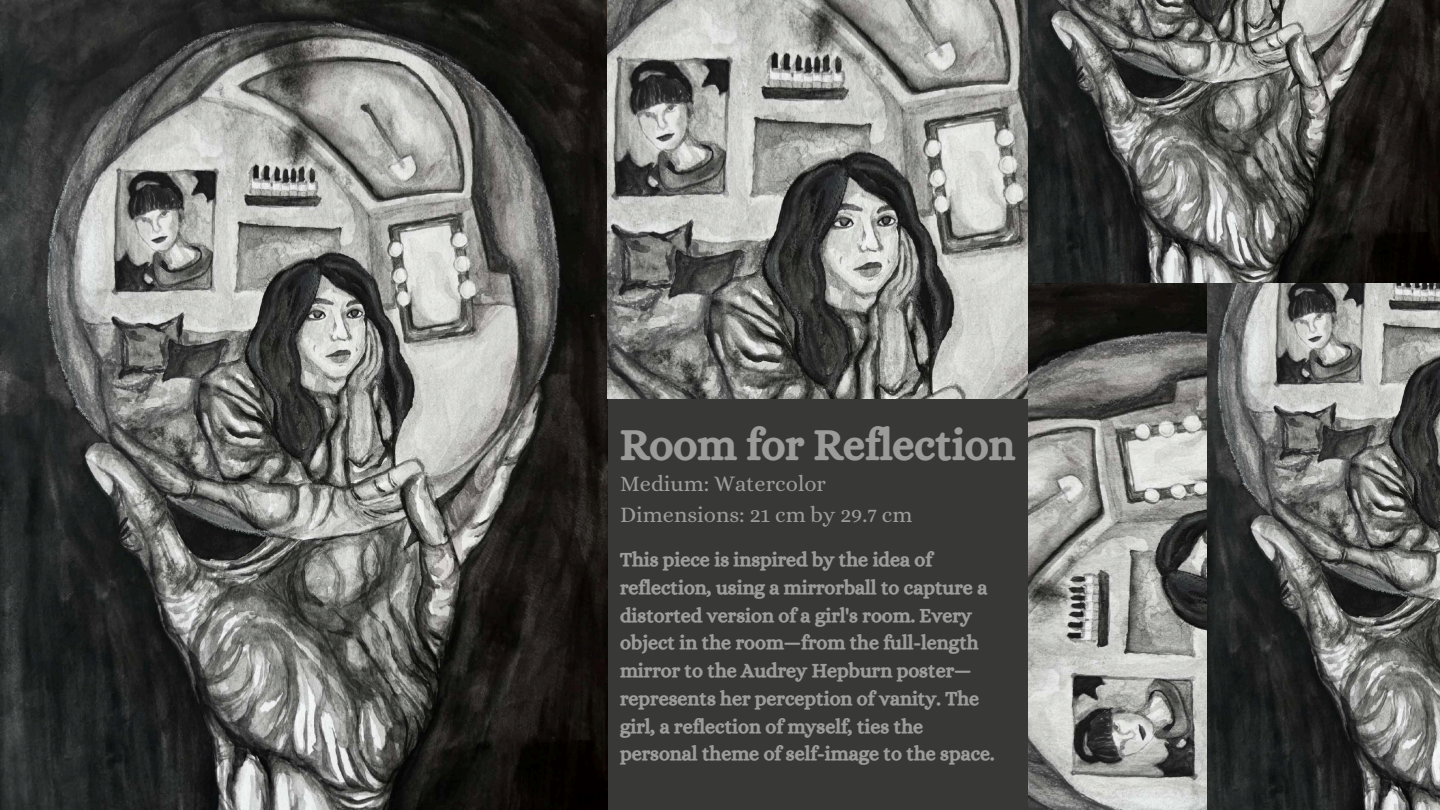
<style>
.page{position:relative;width:1440px;height:810px;background:#383837}
.page>*{position:absolute;margin:0;border:0;box-sizing:border-box;transform-origin:0 0}
.t1{font:43.8px "CA Generated";color:#9c9c9a}
.t2{font:22.3px/30.8px "Alice";color:#9c9c9a}
.t3{font:19.9px/27.8px "CA Generated";color:#9c9c9a}
</style>
<div class="page">
<img style="left:0;top:0;width:608px;height:810px">
<img style="left:608px;top:0;width:420px;height:398px">
<img style="left:1028px;top:0;width:412px;height:284px">
<img style="left:1207px;top:284px;width:233px;height:526px">
<img style="left:1028px;top:284px;width:179px;height:526px">
<h1 class="t1" style="left:620px;top:420px;width:397px">Room for Reflection</h1>
<p class="t2" style="left:620px;top:468px;width:294px">Medium: Watercolor<br>Dimensions: 21 cm by 29.7 cm</p>
<p class="t3" style="left:620px;top:546px;width:376px">This piece is inspired by the idea of reflection, using a mirrorball to capture a distorted version of a girl's room. Every object in the room—from the full-length mirror to the Audrey Hepburn poster— represents her perception of vanity. The girl, a reflection of myself, ties the personal theme of self-image to the space.</p>
</div>
